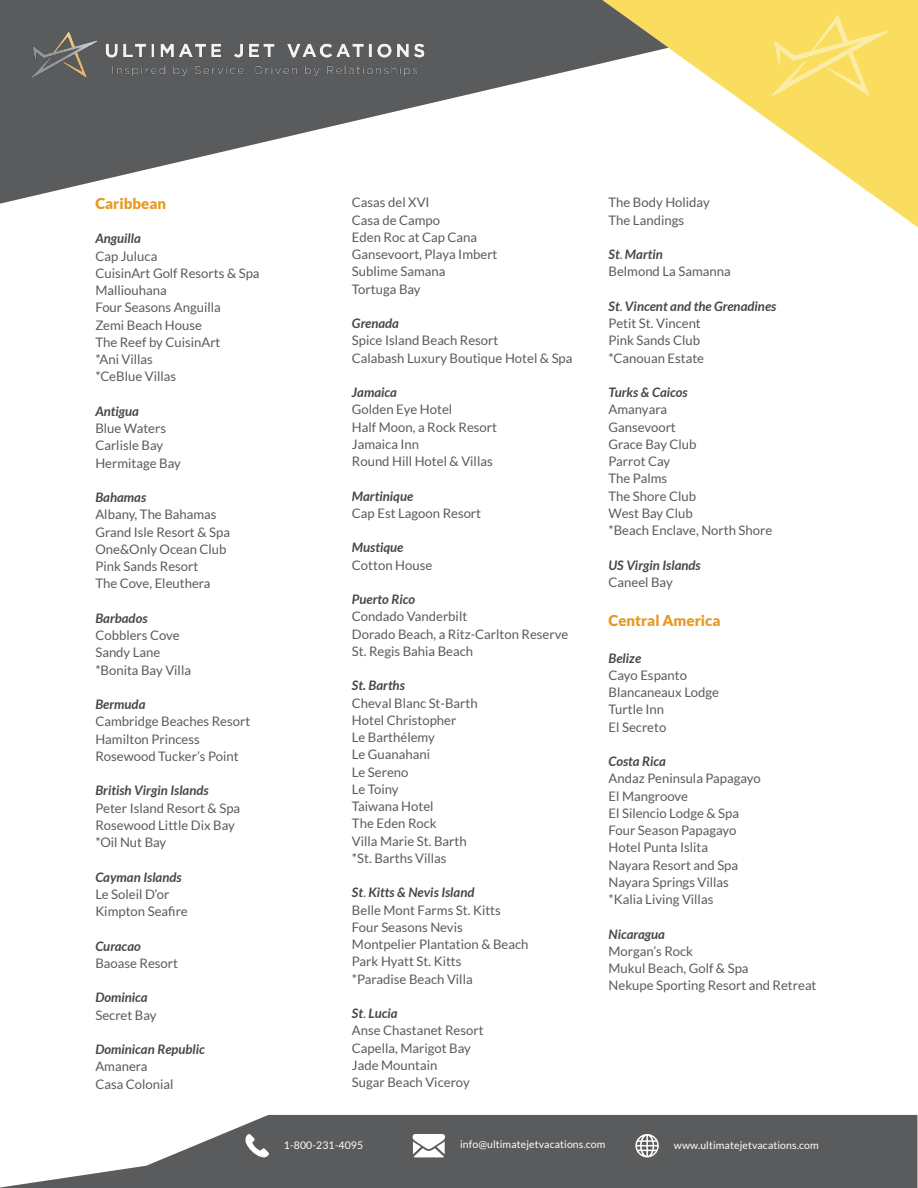
<style>
.page{position:relative;width:918px;height:1188px;background:#fff}
.page>*{position:absolute;margin:0;border:0;box-sizing:border-box;transform-origin:0 0}
.t1{font:900 15px "Lato";color:#e79a22}
.t2{font:13.2px "Lato";color:#5a5b5c}
.t3{font:italic 700 13.2px "Lato";color:#464748}
.t4{font:10.5px "Lato";letter-spacing:.01em;color:#fff}
.s1{font-weight:400;font-style:normal;color:#5a5b5c}
</style>
<div class="page">
<svg style="left:669px;top:0;width:249px;height:227px;fill:#fadd5e"></svg>
<svg style="left:0;top:1115px;width:917px;height:73px;fill:#5a5b5c"></svg>
<svg style="left:0;top:0;width:669px;height:204px;fill:#5a5b5c"></svg>
<img style="left:29px;top:30px;width:398px;height:51px">
<svg style="left:772px;top:15px;width:116px;height:81px;background:#fadf6a"></svg>
<svg style="left:413px;top:1134px;width:32px;height:23px"></svg>
<svg style="left:245px;top:1134px;width:24px;height:24px"></svg>
<svg style="left:635px;top:1134px;width:24px;height:23px"></svg>
<p class="t1" style="left:95px;top:195px;width:72px">Caribbean</p>
<p class="t3" style="left:95px;top:231px;width:47px">Anguilla</p>
<p class="t2" style="left:95px;top:248px;width:63px">Cap Juluca</p>
<p class="t2" style="left:95px;top:266px;width:166px">CuisinArt Golf Resorts &amp; Spa</p>
<p class="t2" style="left:95px;top:283px;width:73px">Malliouhana</p>
<p class="t2" style="left:95px;top:300px;width:127px">Four Seasons Anguilla</p>
<p class="t2" style="left:95px;top:317px;width:108px">Zemi Beach House</p>
<p class="t2" style="left:95px;top:335px;width:127px">The Reef by CuisinArt</p>
<p class="t2" style="left:95px;top:352px;width:59px">*Ani Villas</p>
<p class="t2" style="left:95px;top:369px;width:82px">*CeBlue Villas</p>
<p class="t3" style="left:95px;top:404px;width:45px">Antigua</p>
<p class="t2" style="left:95px;top:421px;width:72px">Blue Waters</p>
<p class="t2" style="left:95px;top:438px;width:69px">Carlisle Bay</p>
<p class="t2" style="left:95px;top:455px;width:87px">Hermitage Bay</p>
<p class="t3" style="left:95px;top:490px;width:52px">Bahamas</p>
<p class="t2" style="left:95px;top:507px;width:123px">Albany, The Bahamas</p>
<p class="t2" style="left:95px;top:524px;width:136px">Grand Isle Resort &amp; Spa</p>
<p class="t2" style="left:95px;top:542px;width:133px">One&amp;Only Ocean Club</p>
<p class="t2" style="left:95px;top:559px;width:105px">Pink Sands Resort</p>
<p class="t2" style="left:95px;top:576px;width:117px">The Cove, Eleuthera</p>
<p class="t3" style="left:95px;top:611px;width:54px">Barbados</p>
<p class="t2" style="left:95px;top:628px;width:86px">Cobblers Cove</p>
<p class="t2" style="left:95px;top:645px;width:67px">Sandy Lane</p>
<p class="t2" style="left:95px;top:662px;width:97px">*Bonita Bay Villa</p>
<p class="t3" style="left:95px;top:697px;width:52px">Bermuda</p>
<p class="t2" style="left:95px;top:714px;width:156px">Cambridge Beaches Resort</p>
<p class="t2" style="left:95px;top:731px;width:106px">Hamilton Princess</p>
<p class="t2" style="left:95px;top:749px;width:145px">Rosewood Tucker’s Point</p>
<p class="t3" style="left:95px;top:783px;width:115px">British Virgin Islands</p>
<p class="t2" style="left:95px;top:800px;width:146px">Peter Island Resort &amp; Spa</p>
<p class="t2" style="left:95px;top:818px;width:141px">Rosewood Little Dix Bay</p>
<p class="t2" style="left:95px;top:835px;width:72px">*Oil Nut Bay</p>
<p class="t3" style="left:95px;top:869px;width:88px">Cayman Islands</p>
<p class="t2" style="left:95px;top:887px;width:76px">Le Soleil D’or</p>
<p class="t2" style="left:95px;top:904px;width:94px">Kimpton Seafire</p>
<p class="t3" style="left:95px;top:938px;width:47px">Curacao</p>
<p class="t2" style="left:95px;top:956px;width:84px">Baoase Resort</p>
<p class="t3" style="left:95px;top:990px;width:54px">Dominica</p>
<p class="t2" style="left:95px;top:1007px;width:63px">Secret Bay</p>
<p class="t3" style="left:95px;top:1042px;width:111px">Dominican Republic</p>
<p class="t2" style="left:95px;top:1059px;width:54px">Amanera</p>
<p class="t2" style="left:95px;top:1076px;width:80px">Casa Colonial</p>
<p class="t2" style="left:352px;top:195px;width:79px">Casas del XVI</p>
<p class="t2" style="left:352px;top:212px;width:90px">Casa de Campo</p>
<p class="t2" style="left:352px;top:230px;width:127px">Eden Roc at Cap Cana</p>
<p class="t2" style="left:352px;top:247px;width:147px">Gansevoort, Playa Imbert</p>
<p class="t2" style="left:352px;top:264px;width:95px">Sublime Samana</p>
<p class="t2" style="left:352px;top:281px;width:70px">Tortuga Bay</p>
<p class="t3" style="left:352px;top:316px;width:49px">Grenada</p>
<p class="t2" style="left:352px;top:333px;width:148px">Spice Island Beach Resort</p>
<p class="t2" style="left:352px;top:350px;width:222px">Calabash Luxury Boutique Hotel &amp; Spa</p>
<p class="t3" style="left:352px;top:385px;width:47px">Jamaica</p>
<p class="t2" style="left:352px;top:402px;width:102px">Golden Eye Hotel</p>
<p class="t2" style="left:352px;top:419px;width:147px">Half Moon, a Rock Resort</p>
<p class="t2" style="left:352px;top:437px;width:69px">Jamaica Inn</p>
<p class="t2" style="left:352px;top:454px;width:142px">Round Hill Hotel &amp; Villas</p>
<p class="t3" style="left:352px;top:488px;width:63px">Martinique</p>
<p class="t2" style="left:352px;top:506px;width:131px">Cap Est Lagoon Resort</p>
<p class="t3" style="left:352px;top:540px;width:53px">Mustique</p>
<p class="t2" style="left:352px;top:557px;width:82px">Cotton House</p>
<p class="t3" style="left:352px;top:592px;width:65px">Puerto Rico</p>
<p class="t2" style="left:352px;top:609px;width:117px">Condado Vanderbilt</p>
<p class="t2" style="left:352px;top:626px;width:218px">Dorado Beach, a Ritz-Carlton Reserve</p>
<p class="t2" style="left:352px;top:644px;width:123px">St. Regis Bahia Beach</p>
<p class="t3" style="left:352px;top:678px;width:54px">St. Barths</p>
<p class="t2" style="left:352px;top:695px;width:127px">Cheval Blanc St-Barth</p>
<p class="t2" style="left:352px;top:713px;width:106px">Hotel Christopher</p>
<p class="t2" style="left:352px;top:730px;width:84px">Le Barthélemy</p>
<p class="t2" style="left:352px;top:747px;width:80px">Le Guanahani</p>
<p class="t2" style="left:352px;top:764px;width:58px">Le Sereno</p>
<p class="t2" style="left:352px;top:782px;width:48px">Le Toiny</p>
<p class="t2" style="left:352px;top:799px;width:83px">Taiwana Hotel</p>
<p class="t2" style="left:352px;top:816px;width:86px">The Eden Rock</p>
<p class="t2" style="left:352px;top:833px;width:116px">Villa Marie St. Barth</p>
<p class="t2" style="left:352px;top:851px;width:96px">*St. Barths Villas</p>
<p class="t3" style="left:352px;top:885px;width:124px">St<span class="s1">.</span> Kitts &amp; Nevis Island</p>
<p class="t2" style="left:352px;top:902px;width:150px">Belle Mont Farms St. Kitts</p>
<p class="t2" style="left:352px;top:920px;width:112px">Four Seasons Nevis</p>
<p class="t2" style="left:352px;top:937px;width:178px">Montpelier Plantation &amp; Beach</p>
<p class="t2" style="left:352px;top:954px;width:111px">Park Hyatt St. Kitts</p>
<p class="t2" style="left:352px;top:971px;width:122px">*Paradise Beach Villa</p>
<p class="t3" style="left:352px;top:1006px;width:47px">St<span class="s1">.</span> Lucia</p>
<p class="t2" style="left:352px;top:1023px;width:133px">Anse Chastanet Resort</p>
<p class="t2" style="left:352px;top:1040px;width:120px">Capella, Marigot Bay</p>
<p class="t2" style="left:352px;top:1058px;width:87px">Jade Mountain</p>
<p class="t2" style="left:352px;top:1075px;width:119px">Sugar Beach Viceroy</p>
<p class="t2" style="left:609px;top:195px;width:103px">The Body Holiday</p>
<p class="t2" style="left:609px;top:212px;width:77px">The Landings</p>
<p class="t3" style="left:609px;top:247px;width:56px">St<span class="s1">.</span> Martin</p>
<p class="t2" style="left:609px;top:264px;width:124px">Belmond La Samanna</p>
<p class="t3" style="left:609px;top:298px;width:169px">St<span class="s1">.</span> Vincent and the Grenadines</p>
<p class="t2" style="left:609px;top:316px;width:94px">Petit St. Vincent</p>
<p class="t2" style="left:609px;top:333px;width:93px">Pink Sands Club</p>
<p class="t2" style="left:609px;top:350px;width:97px">*Canouan Estate</p>
<p class="t3" style="left:609px;top:385px;width:81px">Turks &amp; Caicos</p>
<p class="t2" style="left:609px;top:402px;width:60px">Amanyara</p>
<p class="t2" style="left:609px;top:419px;width:69px">Gansevoort</p>
<p class="t2" style="left:609px;top:437px;width:90px">Grace Bay Club</p>
<p class="t2" style="left:609px;top:454px;width:63px">Parrot Cay</p>
<p class="t2" style="left:609px;top:471px;width:60px">The Palms</p>
<p class="t2" style="left:609px;top:488px;width:89px">The Shore Club</p>
<p class="t2" style="left:609px;top:506px;width:86px">West Bay Club</p>
<p class="t2" style="left:609px;top:523px;width:165px">*Beach Enclave, North Shore</p>
<p class="t3" style="left:609px;top:557px;width:94px">US Virgin Islands</p>
<p class="t2" style="left:609px;top:575px;width:66px">Caneel Bay</p>
<p class="t1" style="left:609px;top:612px;width:113px">Central America</p>
<p class="t3" style="left:609px;top:650px;width:34px">Belize</p>
<p class="t2" style="left:609px;top:668px;width:80px">Cayo Espanto</p>
<p class="t2" style="left:609px;top:685px;width:112px">Blancaneaux Lodge</p>
<p class="t2" style="left:609px;top:702px;width:57px">Turtle Inn</p>
<p class="t2" style="left:609px;top:719px;width:59px">El Secreto</p>
<p class="t3" style="left:609px;top:754px;width:59px">Costa Rica</p>
<p class="t2" style="left:609px;top:771px;width:154px">Andaz Peninsula Papagayo</p>
<p class="t2" style="left:609px;top:788px;width:81px">El Mangroove</p>
<p class="t2" style="left:609px;top:806px;width:132px">El Silencio Lodge &amp; Spa</p>
<p class="t2" style="left:609px;top:823px;width:129px">Four Season Papagayo</p>
<p class="t2" style="left:609px;top:840px;width:101px">Hotel Punta Islita</p>
<p class="t2" style="left:609px;top:857px;width:131px">Nayara Resort and Spa</p>
<p class="t2" style="left:609px;top:875px;width:122px">Nayara Springs Villas</p>
<p class="t2" style="left:609px;top:892px;width:106px">*Kalia Living Villas</p>
<p class="t3" style="left:609px;top:926px;width:58px">Nicaragua</p>
<p class="t2" style="left:609px;top:944px;width:86px">Morgan’s Rock</p>
<p class="t2" style="left:609px;top:961px;width:142px">Mukul Beach, Golf &amp; Spa</p>
<p class="t2" style="left:609px;top:978px;width:210px">Nekupe Sporting Resort and Retreat</p>
<p class="t4" style="left:284px;top:1139px;width:81px">1-800-231-4095</p>
<p class="t4" style="left:460px;top:1139px;width:147px">info@ultimatejetvacations.com</p>
<p class="t4" style="left:674px;top:1139px;width:146px">www.ultimatejetvacations.com</p>
</div>
